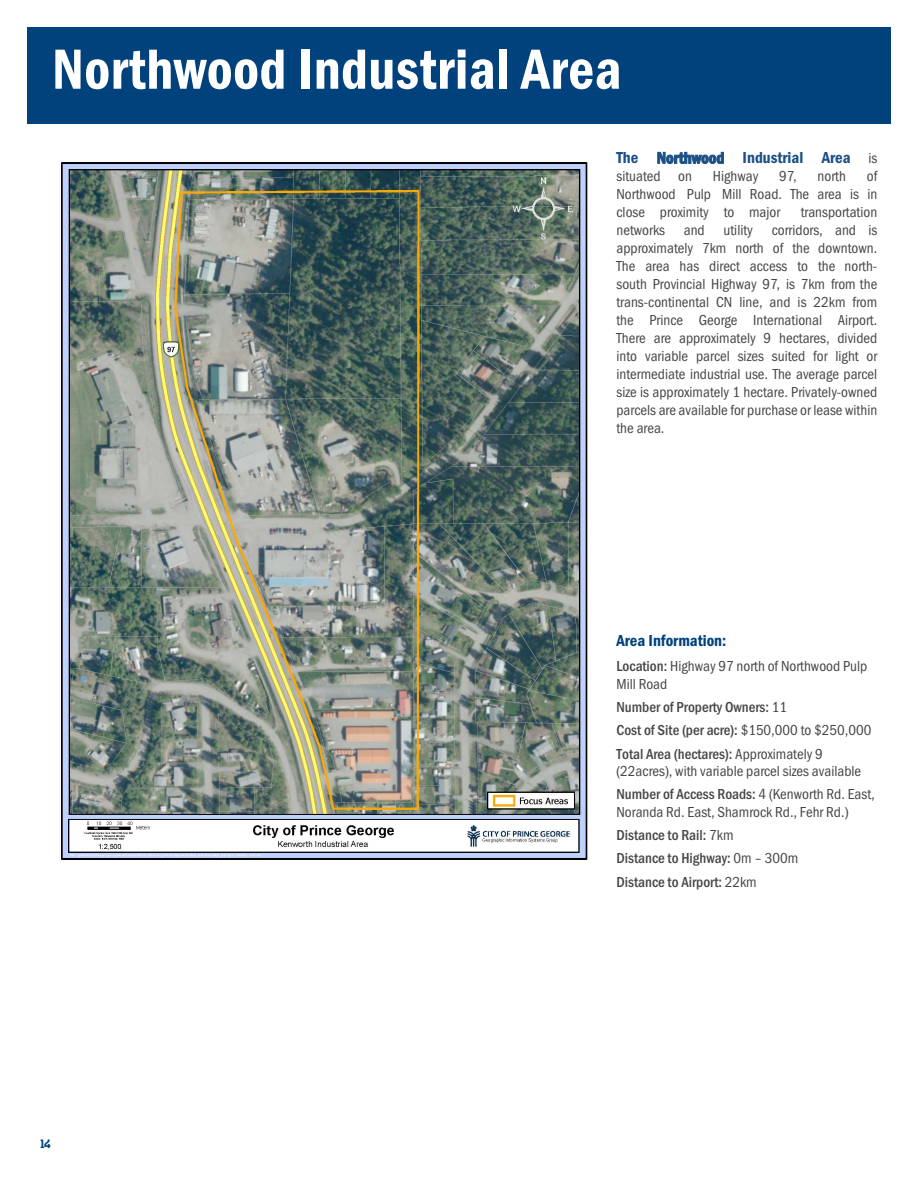
<style>
.page{position:relative;width:918px;height:1188px;background:#fff}
.page>*{position:absolute;margin:0;border:0;box-sizing:border-box;transform-origin:0 0}
.t1{font:58.5px "Franklin Gothic URW Con Dem";letter-spacing:.01em;color:#fff;scale:.96 1}
.t2{font:16.5px "Franklin Gothic URW Con Dem";color:#1c5086}
.t3{font:16.5px "Franklin Gothic URW Con Dem";color:#01427c}
.t4{font:15px/18px "Franklin Gothic URW Con Boo";color:#454647;text-align:justify}
.t5{font:500 15px/23.4px "Franklin Gothic URW Con";color:#454647}
.t6{font:700 13.5px "Sancoale Slab Norm";color:#01427c}
.s1{font-family:"Franklin Gothic URW Con Boo";font-size:15px;color:#454647}
.s2{font-family:"Franklin Gothic URW Con";font-weight:500}
.s3{font-family:"Franklin Gothic URW Con Boo";font-weight:400}
</style>
<div class="page">
<div style="left:27px;top:27px;width:864px;height:96px;background:#01427c"></div>
<img style="left:61px;top:161px;width:529px;height:699px">
<h1 class="t1" style="left:52px;top:30px;width:595px">Northwood Industrial Area</h1>
<p class="t2" style="left:617px;top:147px;width:262px">The Northwood Industrial Area <span class="s1">is</span></p>
<p class="t4" style="left:617px;top:167px;width:77px">situated on</p>
<p class="t4" style="left:713px;top:167px;width:47px">Highway</p>
<p class="t4" style="left:779px;top:167px;width:19px">97,</p>
<p class="t4" style="left:818px;top:167px;width:30px">north</p>
<p class="t4" style="left:617px;top:167px;width:262px;text-indent:250px">of Northwood Pulp Mill Road. The area is in close proximity to major</p>
<p class="t4" style="left:801px;top:203px;width:78px">transportation</p>
<p class="t4" style="left:617px;top:221px;width:262px;text-indent:155px">corridors, and is approximately 7km north of the downtown.<br>The area has direct access to the north&shy;south Provincial Highway 97, is 7km from the trans-continental CN line, and is 22km from the Prince George International Airport.<br>There are approximately 9 hectares, divided into variable parcel sizes suited for light or intermediate industrial use. The average parcel size is approximately 1 hectare. Privately-owned parcels are available for purchase or lease within the area.</p>
<p class="t4" style="left:617px;top:221px;width:50px">networks</p>
<p class="t4" style="left:684px;top:221px;width:22px">and</p>
<p class="t4" style="left:724px;top:221px;width:31px">utility</p>
<p class="t6" style="left:40px;top:1137px;width:12px">14</p>
<p class="t3" style="left:616px;top:630px;width:111px">Area Information:</p>
<p class="t4" style="left:616px;top:657px;width:252px;line-height:17.2px"><span class="s2">Location:</span> Highway 97 north of Northwood Pulp<br>Mill Road</p>
<p class="t5" style="left:616px;top:695px;width:256px">Number of Property Owners: <span class="s3">11<br></span>Cost of Site (per acre): <span class="s3">$150,000 to $250,000<br></span>Total Area (hectares): <span class="s3">Approximately 9</span></p>
<p class="t4" style="left:616px;top:762px;width:246px">(22acres), with variable parcel sizes available</p>
<p class="t5" style="left:616px;top:782px;width:260px">Number of Access Roads: <span class="s3">4 (Kenworth Rd. East,</span></p>
<p class="t4" style="left:616px;top:802px;width:234px">Noranda Rd. East, Shamrock Rd., Fehr Rd.)</p>
<p class="t5" style="left:616px;top:823px;width:183px">Distance to Rail: <span class="s3">7km<br></span>Distance to Highway: <span class="s3">0m – 300m<br></span>Distance to Airport: <span class="s3">22km</span></p>
</div>
